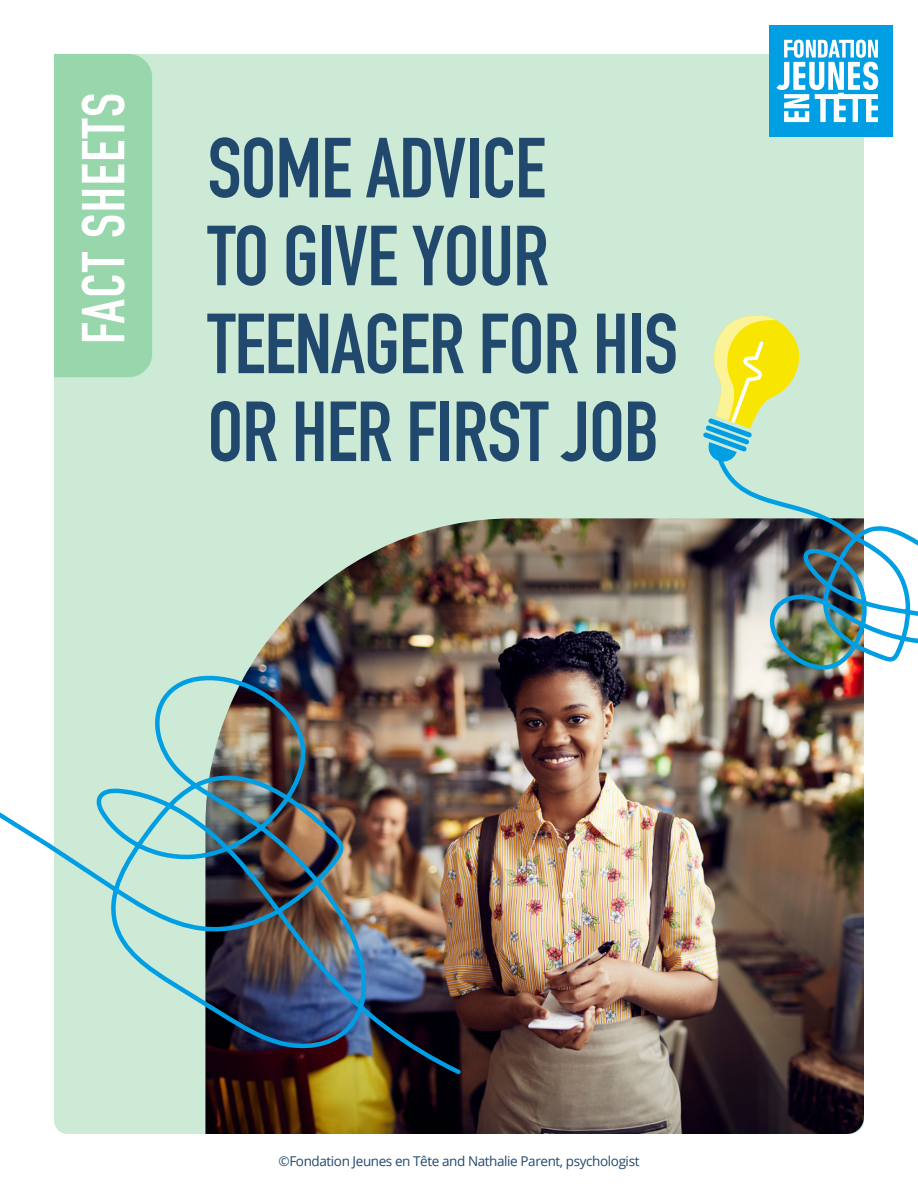
<style>
.page{position:relative;width:918px;height:1188px;background:#fff}
.page>*{position:absolute;margin:0;border:0;box-sizing:border-box;transform-origin:0 0}
.t1{font:700 83.7px/87.9px "DIN Condensed";letter-spacing:-.01em;color:#21496d}
.t2{font:700 59.7px "DIN Condensed";letter-spacing:.025em;color:#fff}
.t3{font:13.5px "Open Sans";letter-spacing:-.03em;color:#21496d}
</style>
<div class="page">
<div style="left:54px;top:54px;width:810px;height:1080px;background:#ccead5;border-radius:14px"></div>
<img style="left:205px;top:518px;width:659px;height:616px">
<div style="left:769px;top:25px;width:124px;height:112px;background:#009ee3"></div>
<svg style="left:776px;top:40px;width:102px;height:82px"></svg>
<div style="left:54px;top:54px;width:98px;height:323px;background:#98d6ab"></div>
<img style="left:0;top:668px;width:464px;height:410px">
<svg style="left:703px;top:315px;width:97px;height:142px"></svg>
<img style="left:712px;top:445px;width:206px;height:284px">
<h2 class="t2" style="left:63px;top:344px;width:253px;rotate:-90deg">FACT SHEETS</h2>
<h1 class="t1" style="left:208px;top:124px;width:472px">SOME ADVICE<br>TO GIVE YOUR<br>TEENAGER FOR HIS<br>OR HER FIRST JOB</h1>
<p class="t3" style="left:279px;top:1152px;width:362px">©Fondation Jeunes en Tête and Nathalie Parent, psychologist</p>
</div>
